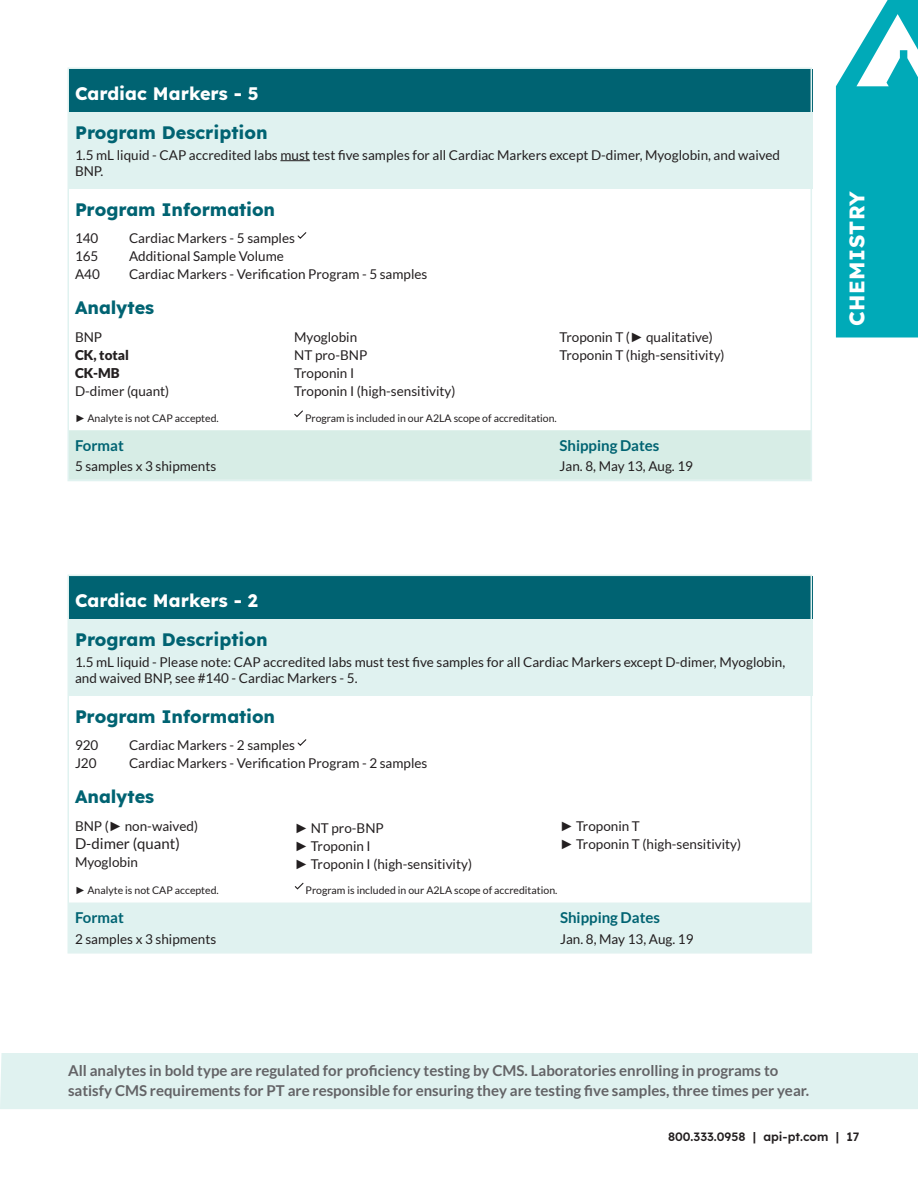
<style>
.page{position:relative;width:918px;height:1188px;background:#fff}
.page>*{position:absolute;margin:0;border:0;box-sizing:border-box;transform-origin:0 0}
.t1{font:700 21px "Lexend";letter-spacing:.02em;color:#fff}
.t2{font:700 18px "Lexend";color:#006372}
.t3{font:700 18px "Lexend";color:#fff}
.t4{font:700 15px/19.5px "Lato";color:#636366}
.t5{font:700 15px "Lato";color:#006372}
.t6{font:15px "Lato";color:#231f20}
.t7{font:13.5px/16.5px "Lato";color:#231f20}
.t8{font:900 13.5px "Lato";color:#231f20}
.t9{font:600 12px "Lexend";color:#231f20}
.t10{font:10.5px "Lato";color:#231f20}
.s1{font-family:"Arial"}
</style>
<div class="page">
<div style="left:0;top:1053px;width:918px;height:56px;background:#e0f2f0"></div>
<svg style="left:836px;top:0;width:82px;height:338px;background:#26b6c2"></svg>
<div style="left:69px;top:69px;width:743px;height:44px;background:#006372"></div>
<div style="left:69px;top:113px;width:743px;height:76px;background:#e0f2f0"></div>
<div style="left:71px;top:430px;width:738px;height:48px;background:#d7ede6"></div>
<hr style="left:280px;top:160px;width:30px;height:1px;background:#231f20">
<svg style="left:297px;top:232px;width:10px;height:7px"></svg>
<svg style="left:294px;top:410px;width:9px;height:8px"></svg>
<div style="left:68px;top:68px;width:744px;height:413px;border:2px solid #e0f2f0"></div>
<div style="left:69px;top:576px;width:743px;height:44px;background:#006372"></div>
<div style="left:69px;top:620px;width:743px;height:76px;background:#e0f2f0"></div>
<div style="left:71px;top:903px;width:738px;height:48px;background:#e0f2f0"></div>
<svg style="left:297px;top:739px;width:10px;height:7px"></svg>
<svg style="left:294px;top:882px;width:10px;height:8px"></svg>
<div style="left:68px;top:575px;width:744px;height:379px;border:2px solid #e0f2f0"></div>
<p class="t3" style="left:75px;top:79px;width:185px">Cardiac Markers - 5</p>
<p class="t2" style="left:75px;top:118px;width:194px">Program Description</p>
<p class="t7" style="left:75px;top:147px;width:707px">1.5 mL liquid - CAP accredited labs must test five samples for all Cardiac Markers except D-dimer, Myoglobin, and waived<br>BNP.</p>
<p class="t2" style="left:75px;top:195px;width:202px">Program Information</p>
<p class="t7" style="left:75px;top:230px;width:25px">140</p>
<p class="t7" style="left:129px;top:230px;width:167px">Cardiac Markers - 5 samples</p>
<p class="t7" style="left:75px;top:248px;width:25px">165</p>
<p class="t7" style="left:129px;top:248px;width:156px">Additional Sample Volume</p>
<p class="t7" style="left:75px;top:266px;width:26px">A40</p>
<p class="t7" style="left:129px;top:266px;width:300px">Cardiac Markers - Verification Program - 5 samples</p>
<p class="t2" style="left:75px;top:294px;width:81px">Analytes</p>
<p class="t7" style="left:75px;top:329px;width:29px">BNP</p>
<p class="t8" style="left:75px;top:347px;width:56px">CK, total</p>
<p class="t8" style="left:75px;top:365px;width:46px">CK-MB</p>
<p class="t7" style="left:75px;top:383px;width:96px">D-dimer (quant)</p>
<p class="t7" style="left:560px;top:329px;width:155px">Troponin T (<span class="s1">►</span> qualitative)</p>
<p class="t7" style="left:560px;top:347px;width:167px">Troponin T (high-sensitivity)</p>
<p class="t7" style="left:294px;top:329px;width:65px">Myoglobin</p>
<p class="t7" style="left:294px;top:347px;width:75px">NT pro-BNP</p>
<p class="t7" style="left:294px;top:365px;width:62px">Troponin I</p>
<p class="t7" style="left:294px;top:383px;width:163px">Troponin I (high-sensitivity)</p>
<p class="t10" style="left:75px;top:412px;width:145px"><span class="s1">►</span> Analyte is not CAP accepted.</p>
<p class="t10" style="left:305px;top:412px;width:253px">Program is included in our A2LA scope of accreditation.</p>
<p class="t5" style="left:75px;top:437px;width:50px">Format</p>
<p class="t7" style="left:75px;top:458px;width:143px">5 samples x 3 shipments</p>
<p class="t5" style="left:560px;top:437px;width:101px">Shipping Dates</p>
<p class="t7" style="left:560px;top:458px;width:135px">Jan. 8, May 13, Aug. 19</p>
<p class="t3" style="left:75px;top:586px;width:184px">Cardiac Markers - 2</p>
<p class="t2" style="left:75px;top:625px;width:194px">Program Description</p>
<p class="t7" style="left:75px;top:654px;width:712px">1.5 mL liquid - Please note: CAP accredited labs must test five samples for all Cardiac Markers except D-dimer, Myoglobin, and waived BNP, see #140 - Cardiac Markers - 5.</p>
<p class="t2" style="left:75px;top:702px;width:202px">Program Information</p>
<p class="t7" style="left:75px;top:737px;width:25px">920</p>
<p class="t7" style="left:129px;top:737px;width:167px">Cardiac Markers - 2 samples</p>
<p class="t7" style="left:75px;top:755px;width:23px">J20</p>
<p class="t7" style="left:129px;top:755px;width:300px">Cardiac Markers - Verification Program - 2 samples</p>
<p class="t2" style="left:75px;top:783px;width:81px">Analytes</p>
<p class="t7" style="left:75px;top:818px;width:125px">BNP (<span class="s1">►</span> non-waived)</p>
<p class="t6" style="left:75px;top:836px;width:106px">D-dimer (quant)</p>
<p class="t7" style="left:75px;top:854px;width:65px">Myoglobin</p>
<p class="t7" style="left:560px;top:818px;width:81px"><span class="s1">►</span> Troponin T</p>
<p class="t7" style="left:560px;top:836px;width:183px"><span class="s1">►</span> Troponin T (high-sensitivity)</p>
<p class="t7" style="left:295px;top:819px;width:91px"><span class="s1">►</span> NT pro-BNP</p>
<p class="t7" style="left:295px;top:837px;width:77px"><span class="s1">►</span> Troponin I</p>
<p class="t7" style="left:295px;top:855px;width:179px"><span class="s1">►</span> Troponin I (high-sensitivity)</p>
<p class="t10" style="left:75px;top:884px;width:145px"><span class="s1">►</span> Analyte is not CAP accepted.</p>
<p class="t10" style="left:306px;top:884px;width:253px">Program is included in our A2LA scope of accreditation.</p>
<p class="t5" style="left:75px;top:909px;width:50px">Format</p>
<p class="t7" style="left:75px;top:930px;width:143px">2 samples x 3 shipments</p>
<p class="t5" style="left:560px;top:909px;width:101px">Shipping Dates</p>
<p class="t7" style="left:560px;top:930px;width:135px">Jan. 8, May 13, Aug. 19</p>
<p class="t1" style="left:840px;top:326px;width:136px;rotate:-90deg">CHEMISTRY</p>
<p class="t4" style="left:68px;top:1061px;width:743px">All analytes in bold type are regulated for proficiency testing by CMS. Laboratories enrolling in programs to satisfy CMS requirements for PT are responsible for ensuring they are testing five samples, three times per year.</p>
<p class="t9" style="left:668px;top:1128px;width:193px">800.333.0958 | api-pt.com | 17</p>
</div>
